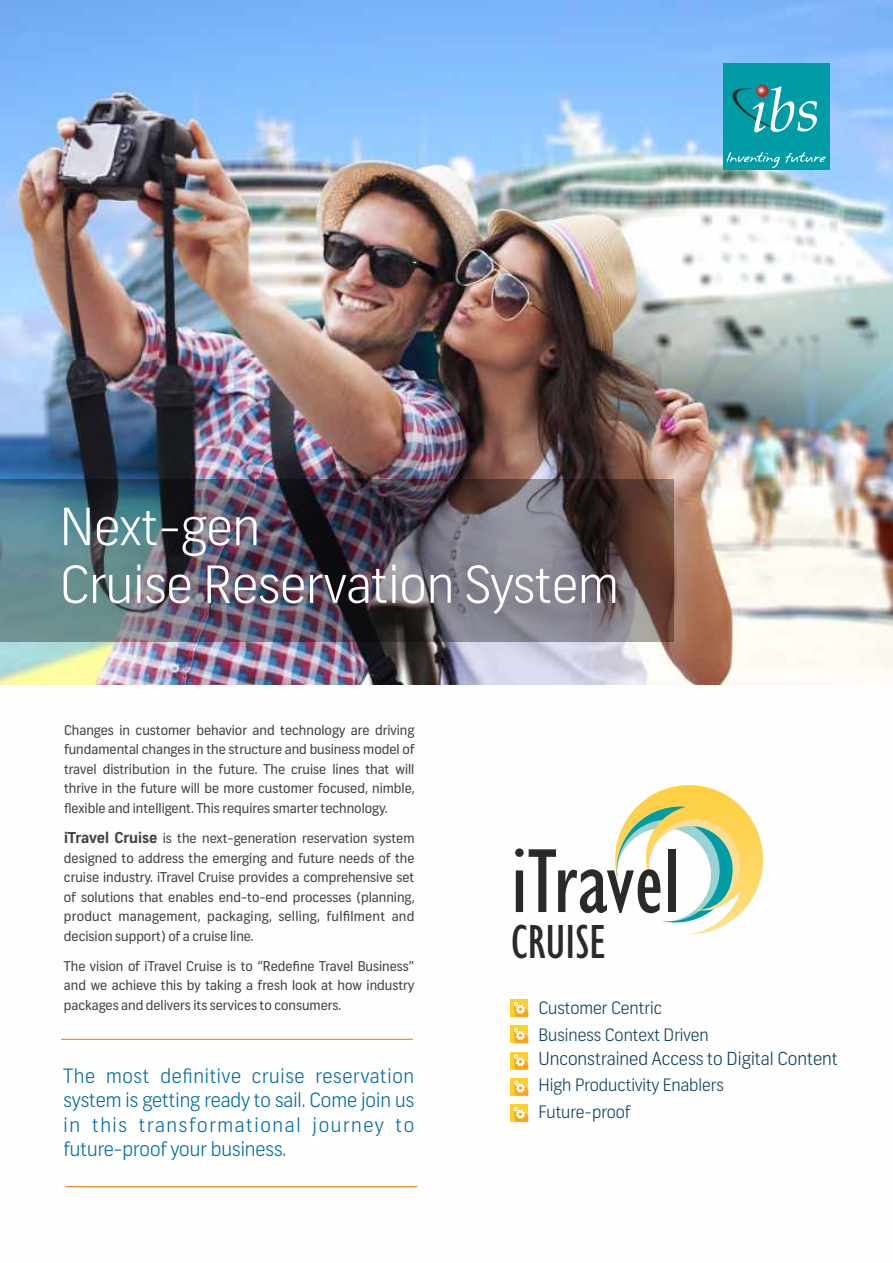
<style>
.page{position:relative;width:893px;height:1263px;background:#fff}
.page>*{position:absolute;margin:0;border:0;box-sizing:border-box;transform-origin:0 0}
.t1{font:condensed 93.9px "Gill Sans";color:#2b2a29}
.t2{font:300 51.3px/57.8px "Frank";color:#fefefe}
.t3{font:condensed 49.35px "Gill Sans";color:#2b2a29}
.t4{font:300 19.65px/24.6px "Frank";letter-spacing:.075em;color:#006ba0;text-align:justify}
.t5{font:300 18px "Frank";color:#0e405e}
.t6{font:300 17.1px "Frank";color:#0e405e}
.t7{font:13.5px/19.5px "Frank";color:#434242;text-align:justify}
.s1{font-weight:700;font-size:15px}
</style>
<div class="page">
<img style="left:0;top:0;width:893px;height:685px">
<div style="left:723px;top:64px;width:106px;height:106px;background:#009ca5"></div>
<svg style="left:727px;top:152px;width:99px;height:16px"></svg>
<svg style="left:715px;top:83px;width:102px;height:51px"></svg>
<svg style="left:615px;top:785px;width:148px;height:149px"></svg>
<hr style="left:61px;top:1039px;width:351px;height:1px;background:#ef7f1a">
<hr style="left:66px;top:1186px;width:351px;height:1px;background:#ef7f1a">
<div style="left:0;top:479px;width:674px;height:163px;background:#2b2a29;opacity:.4"></div>
<div style="left:511px;top:1104px;width:17px;height:18px;background:#fed029"></div>
<svg style="left:514px;top:1107px;width:14px;height:15px"></svg>
<div style="left:511px;top:1078px;width:17px;height:18px;background:#fed029"></div>
<svg style="left:514px;top:1080px;width:14px;height:16px"></svg>
<div style="left:511px;top:1052px;width:17px;height:17px;background:#fed029"></div>
<svg style="left:514px;top:1054px;width:14px;height:15px"></svg>
<div style="left:511px;top:1025px;width:17px;height:18px;background:#fed029"></div>
<svg style="left:514px;top:1028px;width:14px;height:15px"></svg>
<div style="left:511px;top:999px;width:17px;height:18px;background:#fed029"></div>
<svg style="left:514px;top:1002px;width:14px;height:15px"></svg>
<h2 class="t2" style="left:60px;top:503px;width:561px">Next-gen<br>Cruise Reservation System</h2>
<p class="t7" style="left:64px;top:722px;width:352px">Changes in customer behavior and technology are driving fundamental changes in the structure and business model of travel distribution in the future. The cruise lines that will thrive in the future will be more customer focused, nimble, flexible and intelligent. This requires smarter technology.</p>
<p class="t7" style="left:64px;top:830px;width:352px"><span class="s1">iTravel Cruise</span> is the next-generation reservation system designed to address the emerging and future needs of the cruise industry. iTravel Cruise provides a comprehensive set of solutions that enables end-to-end processes (planning, product management, packaging, selling, fulfilment and decision support) of a cruise line.</p>
<p class="t7" style="left:64px;top:957px;width:352px">The vision of iTravel Cruise is to “Redefine Travel Business” and we achieve this by taking a fresh look at how industry packages and delivers its services to consumers.</p>
<h3 class="t4" style="left:64px;top:1065px;width:352px">The most definitive cruise reservation system is getting ready to sail. Come join us in this transformational journey to future-proof your business.</h3>
<h1 class="t1" style="left:511px;top:847px;width:170px">iTravel</h1>
<h3 class="t3" style="left:511px;top:924px;width:98px">CRUISE</h3>
<p class="t6" style="left:538px;top:1001px;width:125px">Customer Centric</p>
<p class="t6" style="left:538px;top:1028px;width:172px">Business Context Driven</p>
<h3 class="t5" style="left:538px;top:1052px;width:301px">Unconstrained Access to Digital Content</h3>
<p class="t6" style="left:538px;top:1079px;width:187px">High Productivity Enablers</p>
<p class="t6" style="left:538px;top:1105px;width:94px">Future-proof</p>
</div>
